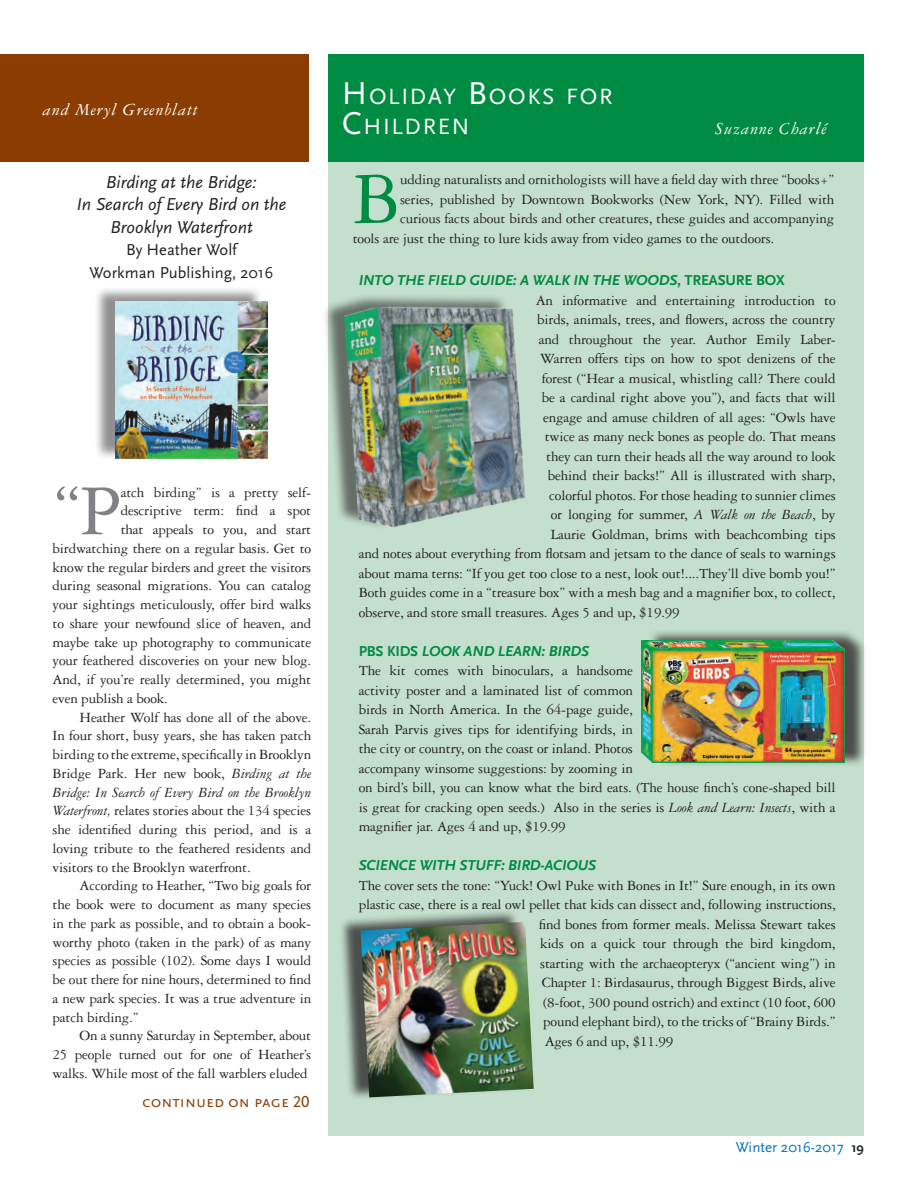
<style>
.page{position:relative;width:918px;height:1188px;background:#fff}
.page>*{position:absolute;margin:0;border:0;box-sizing:border-box;transform-origin:0 0}
.t1{font:78.75px "Garamond Three";color:#008b43}
.t2{font:76.2px "Garamond Three";color:#808285}
.t3{font:23.1px/30px "Scala Sans Caps";letter-spacing:.07em;color:#fff}
.t4{font:italic 18px/22.5px "Scala Sans";color:#231f20;text-align:center}
.t5{font:italic 18px "Garamond Three";letter-spacing:.05em;color:#fff}
.t6{font:16.5px/22.5px "Scala Sans";color:#231f20;text-align:center}
.t7{font:16.5px "Scala Sans Caps";color:#8b3c00}
.t8{font:15px/19.5px "Garamond Three";letter-spacing:-.01em;color:#231f20}
.t9{font:italic 700 15px "Scala Sans";letter-spacing:-.01em;color:#008b43}
.t10{font:italic 15px "Garamond Three";letter-spacing:-.01em;color:#231f20}
.t11{font:700 15px "Scala Sans";letter-spacing:-.01em;color:#008b43}
.t12{font:15px "Scala Sans";color:#0072bc}
.s1{font-style:italic}
.s2{font-size:33px}
.s3{font-weight:700;font-size:13.5px;color:#231f20}
</style>
<div class="page">
<div style="left:0;top:54px;width:309px;height:108px;background:#8b3c00"></div>
<div style="left:94px;top:286px;width:169px;height:174px;background:#231f20;opacity:.5"></div>
<img style="left:115px;top:302px;width:152px;height:157px">
<div style="left:328px;top:54px;width:536px;height:1081px;background:#c4dfcd"></div>
<div style="left:328px;top:54px;width:536px;height:108px;background:#008b43"></div>
<div style="left:323px;top:293px;width:198px;height:237px;background:#231f20;opacity:.59"></div>
<img style="left:344px;top:298px;width:182px;height:232px">
<div style="left:648px;top:629px;width:219px;height:138px;background:#231f20;opacity:.75"></div>
<img style="left:642px;top:640px;width:202px;height:122px">
<div style="left:339px;top:908px;width:189px;height:192px;background:#231f20;opacity:.75"></div>
<img style="left:361px;top:922px;width:173px;height:175px">
<p class="t5" style="left:43px;top:100px;width:157px">and Meryl Greenblatt</p>
<p class="t4" style="left:77px;top:171px;width:211px">Birding at the Bridge:<br>In Search of Every Bird on the<br>Brooklyn Waterfront</p>
<p class="t6" style="left:90px;top:239px;width:185px">By H eather Wolf<br>Workman Publishing, 2016</p>
<h2 class="t2" style="left:52px;top:470px;width:71px">“P</h2>
<p class="t8" style="left:121px;top:482px;width:192px">atch birding” is a pretty self-</p>
<p class="t8" style="left:121px;top:501px;width:192px">descriptive term: find a spot</p>
<p class="t8" style="left:121px;top:520px;width:192px">that appeals to you, and start</p>
<p class="t8" style="left:52px;top:538px;width:260px">birdwatching there on a regular basis. Get to</p>
<p class="t8" style="left:52px;top:557px;width:260px">know the regular birders and greet the visitors</p>
<p class="t8" style="left:52px;top:576px;width:260px">during seasonal migrations. You can catalog</p>
<p class="t8" style="left:52px;top:595px;width:260px">your sightings meticulously, offer bird walks</p>
<p class="t8" style="left:52px;top:613px;width:260px">to share your newfound slice of heaven, and</p>
<p class="t8" style="left:52px;top:632px;width:260px">maybe take up photography to communicate</p>
<p class="t8" style="left:52px;top:651px;width:260px">your feathered discoveries on your new blog.</p>
<p class="t8" style="left:52px;top:670px;width:260px">And, if you’re really determined, you might</p>
<p class="t8" style="left:52px;top:688px;width:117px">even publish a book.</p>
<p class="t8" style="left:80px;top:707px;width:233px">Heather Wolf has done all of the above.</p>
<p class="t8" style="left:52px;top:726px;width:260px">In four short, busy years, she has taken patch</p>
<p class="t8" style="left:52px;top:745px;width:260px">birding to the extreme, specifically in Brooklyn</p>
<p class="t8" style="left:52px;top:763px;width:260px">Bridge Park. Her new book, <span class="s1">Birding at the</span></p>
<p class="t10" style="left:52px;top:784px;width:260px">Bridge: In Search of Every Bird on the Brooklyn</p>
<p class="t8" style="left:52px;top:801px;width:260px"><span class="s1">Waterfront,</span> relates stories about the 134 species</p>
<p class="t8" style="left:52px;top:820px;width:260px">she identified during this period, and is a</p>
<p class="t8" style="left:52px;top:838px;width:260px">loving tribute to the feathered residents and</p>
<p class="t8" style="left:52px;top:857px;width:200px">visitors to the Brooklyn waterfront.</p>
<p class="t8" style="left:80px;top:876px;width:233px">According to Heather, “Two big goals for</p>
<p class="t8" style="left:52px;top:895px;width:260px">the book were to document as many species</p>
<p class="t8" style="left:52px;top:913px;width:260px">in the park as possible, and to obtain a book-</p>
<p class="t8" style="left:52px;top:932px;width:260px">worthy photo (taken in the park) of as many</p>
<p class="t8" style="left:52px;top:951px;width:260px">species as possible (102). Some days I would</p>
<p class="t8" style="left:52px;top:970px;width:260px">be out there for nine hours, determined to find</p>
<p class="t8" style="left:52px;top:988px;width:260px">a new park species. It was a true adventure in</p>
<p class="t8" style="left:52px;top:1007px;width:88px">patch birding.”</p>
<p class="t8" style="left:80px;top:1026px;width:233px">On a sunny Saturday in September, about</p>
<p class="t8" style="left:52px;top:1045px;width:260px">25 people turned out for one of Heather’s</p>
<p class="t8" style="left:52px;top:1063px;width:257px">walks. While most of the fall warblers eluded</p>
<p class="t7" style="left:134px;top:1093px;width:177px">…continued on page 20</p>
<h3 class="t3" style="left:342px;top:82px;width:272px"><span class="s2">H</span> OLIDAY <span class="s2">B</span>OOKS FOR<br><span class="s2">C</span>HILDREN</h3>
<p class="t5" style="left:715px;top:119px;width:113px">Suzanne Charlé</p>
<h1 class="t1" style="left:353px;top:157px;width:50px">B</h1>
<p class="t8" style="left:400px;top:170px;width:436px">udding naturalists and ornithologists will have a field day with three “books+”</p>
<p class="t8" style="left:400px;top:189px;width:436px">series, published by Downtown Bookworks (New York, NY). Filled with</p>
<p class="t8" style="left:400px;top:209px;width:436px">curious facts about birds and other creatures, these guides and accompanying</p>
<p class="t8" style="left:353px;top:228px;width:423px">tools are just the thing to lure kids away from video games to the outdoors.</p>
<p class="t9" style="left:359px;top:272px;width:16px">INTO</p>
<p class="t9" style="left:397px;top:272px;width:10px">THE</p>
<p class="t9" style="left:428px;top:272px;width:17px">FIELD</p>
<p class="t9" style="left:469px;top:272px;width:20px">GUIDE</p>
<p class="t9" style="left:513px;top:272px;width:43px">: A WALK</p>
<p class="t9" style="left:573px;top:272px;width:30px">IN THE</p>
<p class="t9" style="left:623px;top:272px;width:24px">WOODS</p>
<p class="t11" style="left:677px;top:272px;width:25px">, TREASURE</p>
<p class="t11" style="left:756px;top:272px;width:20px">BOX</p>
<p class="t8" style="left:536px;top:291px;width:302px">An informative and entertaining introduction to</p>
<p class="t8" style="left:537px;top:310px;width:300px">birds, animals, trees, and flowers, across the country</p>
<p class="t8" style="left:539px;top:330px;width:299px">and throughout the year. Author Emily Laber-</p>
<p class="t8" style="left:540px;top:349px;width:297px">Warren offers tips on how to spot denizens of the</p>
<p class="t8" style="left:542px;top:369px;width:295px">forest (“Hear a musical, whistling call? There could</p>
<p class="t8" style="left:542px;top:388px;width:296px">be a cardinal right above you”), and facts that will</p>
<p class="t8" style="left:543px;top:408px;width:294px">engage and amuse children of all ages: “Owls have</p>
<p class="t8" style="left:545px;top:427px;width:293px">twice as many neck bones as people do. That means</p>
<p class="t8" style="left:546px;top:447px;width:291px">they can turn their heads all the way around to look</p>
<p class="t8" style="left:548px;top:466px;width:290px">behind their backs!” All is illustrated with sharp,</p>
<p class="t8" style="left:549px;top:486px;width:288px">colorful photos. For those heading to sunnier climes</p>
<p class="t8" style="left:551px;top:505px;width:286px">or longing for summer, <span class="s1">A Walk on the Beach</span>, by</p>
<p class="t8" style="left:551px;top:525px;width:286px">Laurie Goldman, brims with beachcombing tips</p>
<p class="t8" style="left:359px;top:544px;width:478px">and notes about everything from flotsam and jetsam to the dance of seals to warnings</p>
<p class="t8" style="left:359px;top:564px;width:478px">about mama terns: “If you get too close to a nest, look out!....They’ll dive bomb you!”</p>
<p class="t8" style="left:359px;top:583px;width:478px">Both guides come in a “treasure box” with a mesh bag and a magnifier box, to collect,</p>
<p class="t8" style="left:359px;top:603px;width:323px">observe, and store small treasures. Ages 5 and up, $19.99</p>
<p class="t11" style="left:359px;top:643px;width:45px">PBS KIDS</p>
<p class="t9" style="left:422px;top:643px;width:19px">LOOK</p>
<p class="t9" style="left:464px;top:643px;width:12px">AND</p>
<p class="t9" style="left:498px;top:643px;width:18px">LEARN</p>
<p class="t9" style="left:542px;top:643px;width:25px">: BIRDS</p>
<p class="t8" style="left:359px;top:661px;width:479px">The kit comes with binoculars, a handsome<br>activity poster and a laminated list of common<br>birds in North America. In the 64-page guide,<br>Sarah Parvis gives tips for identifying birds, in<br>the city or country, on the coast or inland. Photos<br>accompany winsome suggestions: by zooming in<br>on bird’s bill, you can know what the bird eats. (The house finch’s cone-shaped bill is great for cracking open seeds.) Also in the series is <span class="s1">Look and Learn: Insects</span>, with a magnifier jar. Ages 4 and up, $19.99</p>
<p class="t9" style="left:359px;top:857px;width:18px">SCIENCE</p>
<p class="t9" style="left:419px;top:857px;width:10px">WITH</p>
<p class="t9" style="left:460px;top:857px;width:18px">STUFF</p>
<p class="t9" style="left:501px;top:857px;width:54px">: BIRD-ACIOUS</p>
<p class="t8" style="left:359px;top:876px;width:478px">The cover sets the tone: “Yuck! Owl Puke with Bones in It!” Sure enough, in its own</p>
<p class="t8" style="left:359px;top:895px;width:479px">plastic case, there is a real owl pellet that kids can dissect and, following instructions,</p>
<p class="t8" style="left:539px;top:915px;width:299px">find bones from former meals. Melissa Stewart takes</p>
<p class="t8" style="left:540px;top:934px;width:297px">kids on a quick tour through the bird kingdom,</p>
<p class="t8" style="left:540px;top:954px;width:297px">starting with the archaeopteryx (“ancient wing”) in</p>
<p class="t8" style="left:542px;top:973px;width:296px">Chapter 1: Birdasaurus, through Biggest Birds, alive</p>
<p class="t8" style="left:543px;top:993px;width:294px">(8-foot, 300 pound ostrich) and extinct (10 foot, 600</p>
<p class="t8" style="left:543px;top:1012px;width:294px">pound elephant bird), to the tricks of “Brainy Birds.”</p>
<p class="t8" style="left:545px;top:1032px;width:130px">Ages 6 and up, $11.99</p>
<p class="t12" style="left:736px;top:1139px;width:130px">Winter 2016-2017 <span class="s3">19</span></p>
</div>
